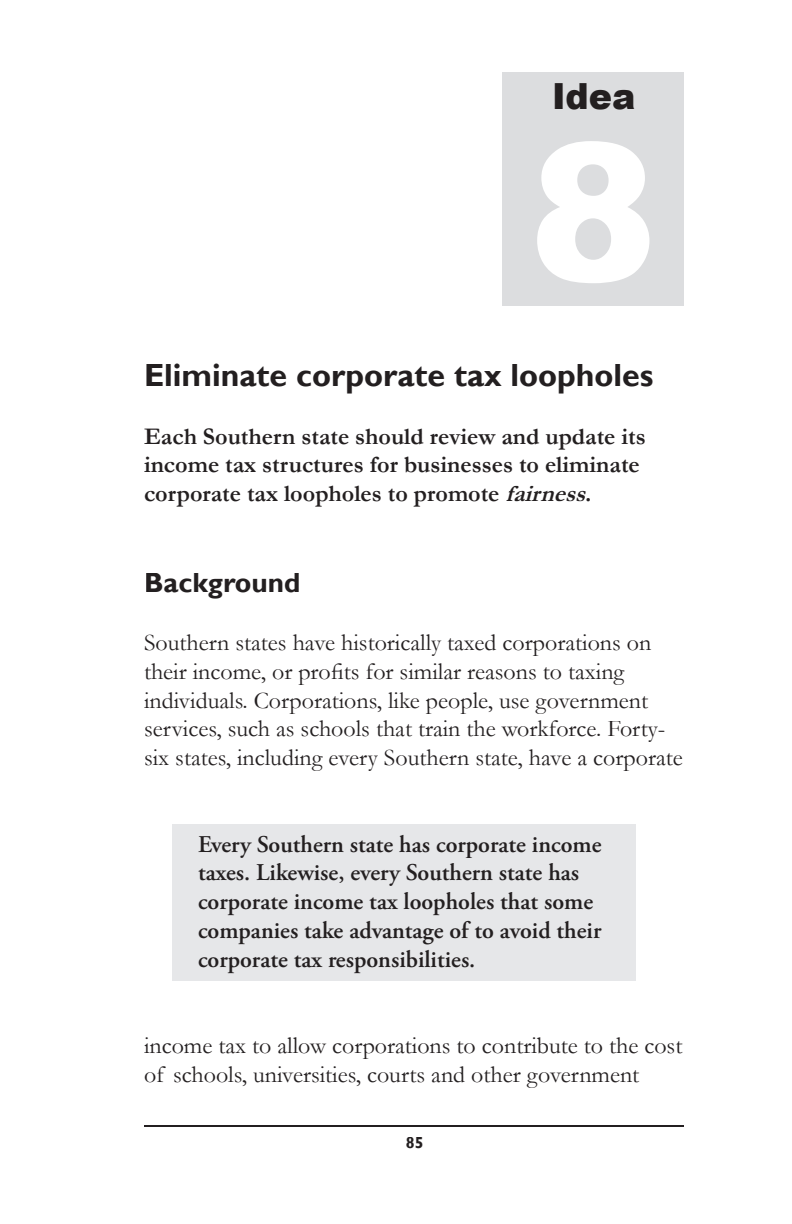
<style>
.page{position:relative;width:792px;height:1224px;background:#fff}
.page>*{position:absolute;margin:0;border:0;box-sizing:border-box;transform-origin:0 0}
.t1{font:900 192px "Arial";color:#fff}
.t2{font:900 36px "Arial";color:#231f20}
.t3{font:700 32px "Gill Sans";color:#231f20}
.t4{font:700 28px "Gill Sans";color:#231f20}
.t5{font:24px/28.8px "Garamond";color:#231f20}
.t6{font:600 24px/28.8px "Adobe Garamond Pro";color:#231f20}
.t7{font:700 24px/28.8px "Garamond";color:#231f20}
.t8{font:700 16px "Gill Sans";color:#231f20}
.s1{font-style:italic}
</style>
<div class="page">
<div style="left:503px;top:72px;width:181px;height:234px;background:#dcdddf"></div>
<hr style="left:144px;top:1125px;width:540px;height:2px;background:#231f20">
<div style="left:172px;top:824px;width:464px;height:156px;background:#e6e7e9"></div>
<h2 class="t2" style="left:552px;top:70px;width:85px">Idea</h2>
<h1 class="t1" style="left:529px;top:73px;width:130px">8</h1>
<h3 class="t3" style="left:144px;top:356px;width:511px">Eliminate corporate tax loopholes</h3>
<p class="t7" style="left:144px;top:422px;width:503px">Each Southern state should review and update its income tax structures for businesses to eliminate corporate tax loopholes to promote <span class="s1">fairness</span>.</p>
<p class="t4" style="left:144px;top:566px;width:158px">Background</p>
<p class="t5" style="left:144px;top:628px;width:540px">Southern states have historically taxed corporations on their income, or profits for similar reasons to taxing individuals. Corporations, like people, use government services, such as schools that train the workforce. Forty&shy;six states, including every Southern state, have a corporate</p>
<p class="t6" style="left:198px;top:830px;width:405px">Every Southern state has corporate income taxes. Likewise, every Southern state has corporate income tax loopholes that some companies take advantage of to avoid their corporate tax responsibilities.</p>
<p class="t5" style="left:144px;top:1031px;width:540px">income tax to allow corporations to contribute to the cost of schools, universities, courts and other government</p>
<p class="t8" style="left:406px;top:1133px;width:19px">85</p>
</div>
